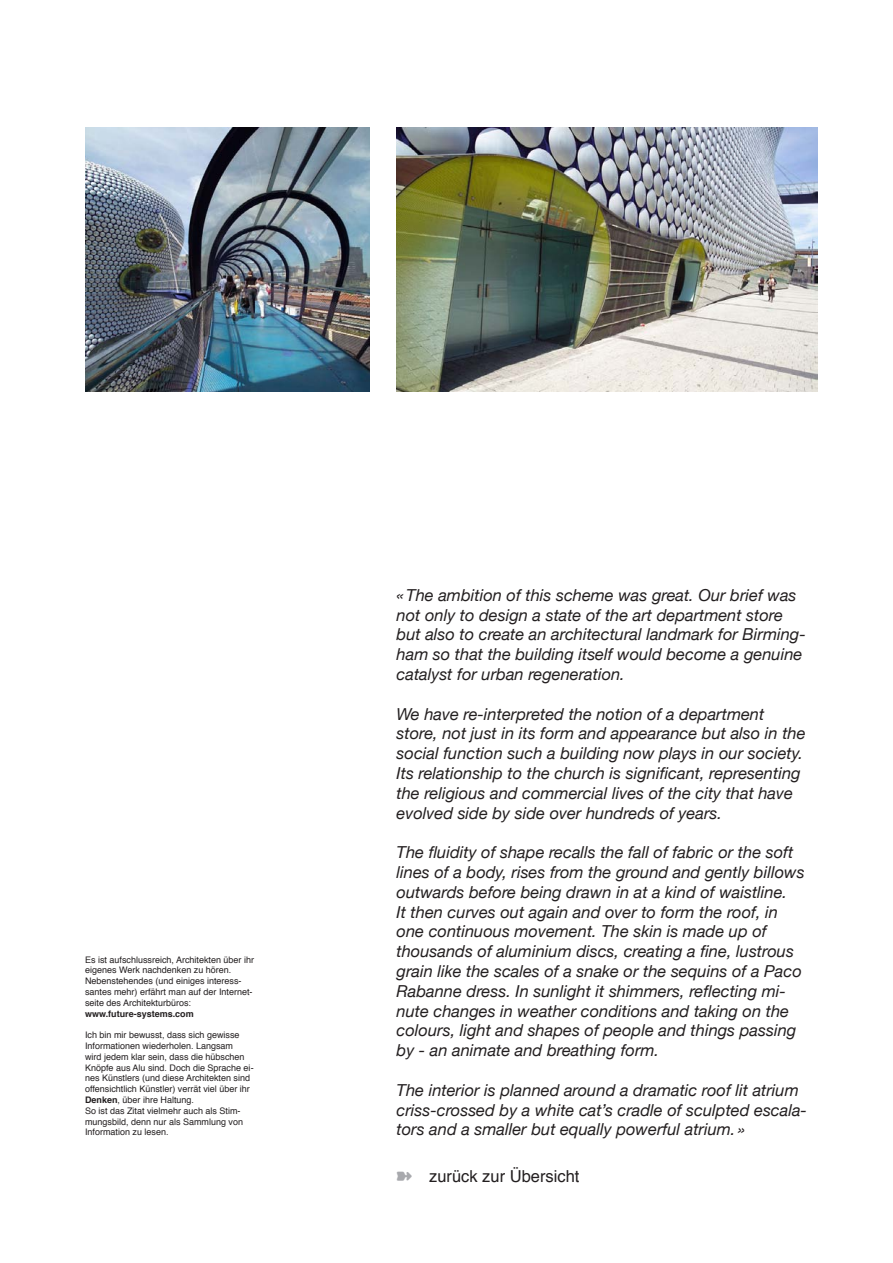
<style>
.page{position:relative;width:893px;height:1263px;background:#fff}
.page>*{position:absolute;margin:0;border:0;box-sizing:border-box;transform-origin:0 0}
.Zitat{font:italic 16.5px/19.8px "Helvetica Neue";color:#231f20}
.Text{font:16.5px "Helvetica";color:#231f20}
.Quelle{font:9px/10.8px "Helvetica";color:#231f20}
.Quelle-2{font:700 9px "Helvetica";color:#231f20}
.s1{font-weight:700}
.s2{color:#a8a9ad}
</style>
<div class="page">
<img style="left:397px;top:128px;width:420px;height:264px">
<img style="left:85px;top:128px;width:285px;height:264px">
<p class="Quelle" style="left:85px;top:954px;width:171px">Es ist aufschlussreich, Architekten über ihr eigenes Werk nachdenken zu hören.</p>
<p class="Quelle" style="left:85px;top:975px;width:169px">Nebenstehendes (und einiges interess&shy;santes mehr) erfährt man auf der Internet&shy;seite des Architekturbüros:</p>
<p class="Quelle-2" style="left:85px;top:1005px;width:110px">www.future-systems.com</p>
<p class="Quelle" style="left:85px;top:1029px;width:170px">Ich bin mir bewusst, dass sich gewisse Informationen wiederholen. Langsam<br>wird jedem klar sein, dass die hübschen Knöpfe aus Alu sind. Doch die Sprache ei&shy;nes Künstlers (und diese Architekten sind offensichtlich Künstler) verrät viel über ihr <span class="s1">Denken</span>, über ihre Haltung.</p>
<p class="Quelle" style="left:85px;top:1105px;width:160px">So ist das Zitat vielmehr auch als Stim&shy;mungsbild, denn nur als Sammlung von<br>Information zu lesen.</p>
<p class="Zitat" style="left:397px;top:585px;width:411px">« The ambition of this scheme was great. Our brief was not only to design a state of the art department store but also to create an architectural landmark for Birming&shy;ham so that the building itself would become a genuine catalyst for urban regeneration.</p>
<p class="Zitat" style="left:397px;top:703px;width:410px">We have re-interpreted the notion of a department store, not just in its form and appearance but also in the social function such a building now plays in our society.<br>Its relationship to the church is significant, representing the religious and commercial lives of the city that have evolved side by side over hundreds of years.</p>
<p class="Zitat" style="left:397px;top:842px;width:409px">The fluidity of shape recalls the fall of fabric or the soft lines of a body, rises from the ground and gently billows outwards before being drawn in at a kind of waistline.<br>It then curves out again and over to form the roof, in one continuous movement. The skin is made up of thousands of aluminium discs, creating a fine, lustrous grain like the scales of a snake or the sequins of a Paco Rabanne dress. In sunlight it shimmers, reflecting mi&shy;nute changes in weather conditions and taking on the colours, light and shapes of people and things passing by - an animate and breathing form.</p>
<p class="Zitat" style="left:397px;top:1080px;width:412px">The interior is planned around a dramatic roof lit atrium criss-crossed by a white cat’s cradle of sculpted escala&shy;tors and a smaller but equally powerful atrium. »</p>
<p class="Text" style="left:397px;top:1162px;width:184px"><span class="s2">➽</span> zurück zur Übersicht</p>
</div>
